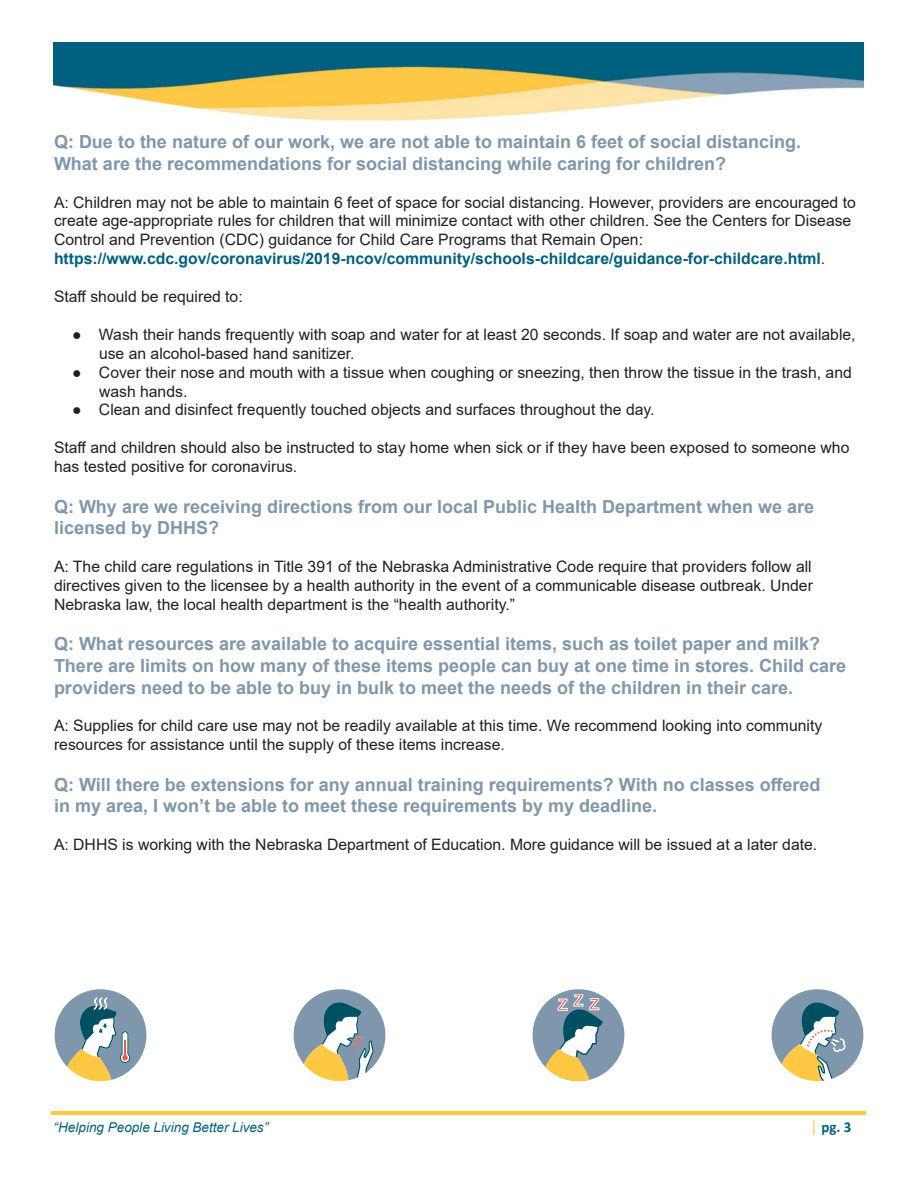
<style>
.page{position:relative;width:918px;height:1188px;background:#fff}
.page>*{position:absolute;margin:0;border:0;box-sizing:border-box;transform-origin:0 0}
.t1{font:700 18px/21.6px "Arial";color:#7f97ac}
.t2{font:15.75px/18.9px "Arial";color:#231f20}
.t3{font:700 15.75px "Arial";color:#00607f}
.t4{font:700 15.75px "Arial";color:#eb5848}
.t5{font:700 15px "Calibri";color:#00607f}
.t6{font:italic 13.5px "Arial";letter-spacing:.005em;color:#00607f}
.s1{font-weight:400;color:#231f20}
.s2{font-weight:400;font-size:16.5px;color:#ffc843}
</style>
<div class="page">
<hr style="left:51px;top:1112px;width:815px;height:3px;background:#ffc843">
<img style="left:54px;top:43px;width:810px;height:79px">
<svg style="left:55px;top:989px;width:91px;height:92px"></svg>
<svg style="left:294px;top:989px;width:91px;height:92px"></svg>
<svg style="left:772px;top:989px;width:91px;height:92px"></svg>
<div style="left:533px;top:989px;width:91px;height:92px;background:#7f97ac;border-radius:50%"></div>
<svg style="left:545px;top:994px;width:58px;height:87px"></svg>
<p class="t1" style="left:54px;top:131px;width:749px">Q: Due to the nature of our work, we are not able to maintain 6 feet of social distancing.</p>
<p class="t1" style="left:54px;top:153px;width:674px">What are the recommendations for social distancing while caring for children?</p>
<p class="t2" style="left:54px;top:192px;width:803px">A: Children may not be able to maintain 6 feet of space for social distancing. However, providers are encouraged to create age-appropriate rules for children that will minimize contact with other children. See the Centers for Disease<br>Control and Prevention (CDC) guidance for Child Care Programs that Remain Open:</p>
<p class="t3" style="left:54px;top:248px;width:773px">https://www.cdc.gov/coronavirus/2019-ncov/community/schools-childcare/guidance-for-childcare.html<span class="s1">.</span></p>
<p class="t2" style="left:54px;top:287px;width:190px">Staff should be required to:</p>
<p class="t2" style="left:99px;top:325px;width:758px;text-indent:-27px">● Wash their hands frequently with soap and water for at least 20 seconds. If soap and water are not available, use an alcohol-based hand sanitizer.</p>
<p class="t2" style="left:99px;top:363px;width:754px;text-indent:-27px">● Cover their nose and mouth with a tissue when coughing or sneezing, then throw the tissue in the trash, and wash hands.</p>
<p class="t2" style="left:72px;top:400px;width:584px">● Clean and disinfect frequently touched objects and surfaces throughout the day.</p>
<p class="t2" style="left:54px;top:438px;width:797px">Staff and children should also be instructed to stay home when sick or if they have been exposed to someone who has tested positive for coronavirus.</p>
<p class="t1" style="left:54px;top:496px;width:762px">Q: Why are we receiving directions from our local Public Health Department when we are licensed by DHHS?</p>
<p class="t2" style="left:54px;top:557px;width:760px;text-align:justify">A: The child care regulations in Title 391 of the Nebraska Administrative Code require that providers follow all directives given to the licensee by a health authority in the event of a communicable disease outbreak. Under Nebraska law, the local health department is the “health authority.”</p>
<p class="t1" style="left:54px;top:633px;width:794px">Q: What resources are available to acquire essential items, such as toilet paper and milk?<br>There are limits on how many of these items people can buy at one time in stores. Child care providers need to be able to buy in bulk to meet the needs of the children in their care.</p>
<p class="t2" style="left:54px;top:716px;width:770px">A: Supplies for child care use may not be readily available at this time. We recommend looking into community resources for assistance until the supply of these items increase.</p>
<p class="t1" style="left:54px;top:774px;width:768px">Q: Will there be extensions for any annual training requirements? With no classes offered</p>
<p class="t1" style="left:54px;top:795px;width:605px">in my area, I won’t be able to meet these requirements by my deadline.</p>
<p class="t2" style="left:54px;top:835px;width:765px">A: DHHS is working with the Nebraska Department of Education. More guidance will be issued at a later date.</p>
<p class="t4" style="left:558px;top:993px;width:43px">ZZZ</p>
<p class="t6" style="left:54px;top:1119px;width:216px">“Helping People Living Better Lives”</p>
<p class="t5" style="left:810px;top:1117px;width:43px"><span class="s2">|</span> pg. 3</p>
</div>
